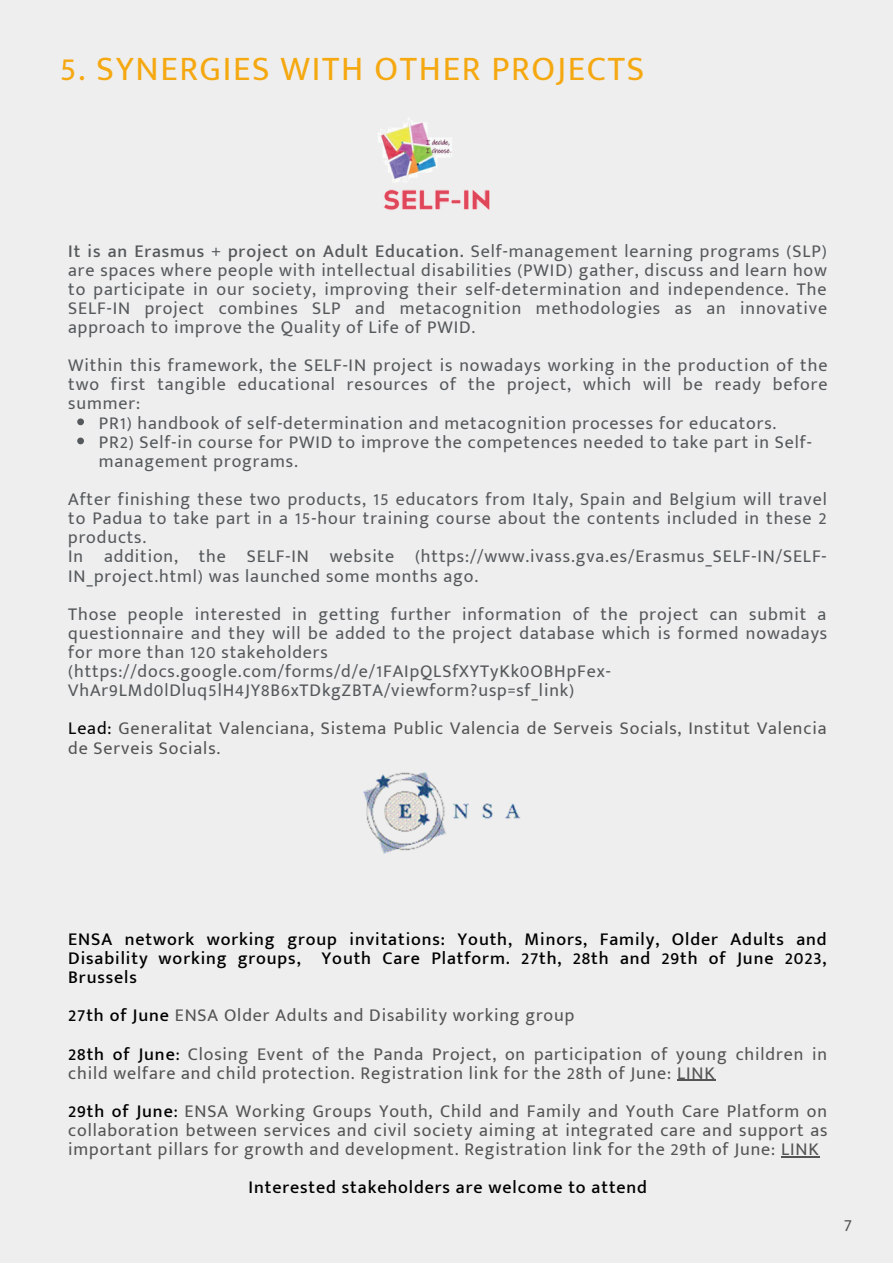
<style>
.page{position:relative;width:893px;height:1264px;background:#fff}
.page>*{position:absolute;margin:0;border:0;box-sizing:border-box;transform-origin:0 0}
.t1{font:34.5px "Mukta Mahee";letter-spacing:.05em;color:#f5a810}
.t2{font:18px/19px "Mukta Mahee";letter-spacing:.05em;color:#55595c;text-align:justify}
.t3{font:18px/19px "Mukta Mahee";letter-spacing:.05em;color:#545454}
.t4{font:500 18px/19px "Mukta Mahee";letter-spacing:.05em;color:#000;text-align:justify}
.s1{font-weight:500}
.s2{color:#000}
.s3{font-weight:500;color:#000}
</style>
<div class="page">
<div style="left:0;top:0;width:892px;height:1262px;background:#eee"></div>
<svg style="left:77px;top:418px;width:7px;height:7px"></svg>
<svg style="left:77px;top:437px;width:7px;height:7px"></svg>
<hr style="left:677px;top:1079px;width:38px;height:1px;background:#545454">
<hr style="left:781px;top:1156px;width:38px;height:1px;background:#545454">
<img style="left:378px;top:118px;width:112px;height:93px">
<img style="left:363px;top:772px;width:158px;height:81px">
<p class="t1" style="left:60px;top:48px;width:585px">5. SYNERGIES WITH OTHER PROJECTS</p>
<p class="t2" style="left:68px;top:241px;width:760px"><span class="s1">It is an Erasmus + project on Adult Education.</span> Self-management learning programs (SLP) are spaces where people with intellectual disabilities (PWID) gather, discuss and learn how to participate in our society, improving their self-determination and independence. The SELF-IN project combines SLP and metacognition methodologies as an innovative approach to improve the Quality of Life of PWID.</p>
<p class="t2" style="left:68px;top:355px;width:760px">Within this framework, the SELF-IN project is nowadays working in the production of the two first tangible educational resources of the project, which will be ready before summer:</p>
<p class="t2" style="left:99px;top:413px;width:679px">PR1) handbook of self-determination and metacognition processes for educators.</p>
<p class="t2" style="left:99px;top:432px;width:714px">PR2) Self-in course for PWID to improve the competences needed to take part in Self&shy;management programs.</p>
<p class="t2" style="left:68px;top:489px;width:760px">After finishing these two products, 15 educators from Italy, Spain and Belgium will travel to Padua to take part in a 15-hour training course about the contents included in these 2 products.</p>
<p class="t2" style="left:68px;top:546px;width:759px">In addition, the SELF-IN website (https://www.ivass.gva.es/Erasmus_SELF-IN/SELF-<br>IN_project.html) was launched some months ago.</p>
<p class="t2" style="left:68px;top:604px;width:760px">Those people interested in getting further information of the project can submit a questionnaire and they will be added to the project database which is formed nowadays for more than 120 stakeholders</p>
<p class="t2" style="left:68px;top:661px;width:544px">(https://docs.google.com/forms/d/e/1FAIpQLSfXYTyKk0OBHpFex-<br>VhAr9LMd0lDluq5lH4JY8B6xTDkgZBTA/viewform?usp=sf_link)</p>
<p class="t3" style="left:68px;top:718px;width:759px"><span class="s2">Lead:</span> Generalitat Valenciana, Sistema Public Valencia de Serveis Socials, Institut Valencia de Serveis Socials.</p>
<p class="t4" style="left:68px;top:929px;width:760px">ENSA network working group invitations: Youth, Minors, Family, Older Adults and Disability working groups, Youth Care Platform. 27th, 28th and 29th of June 2023, Brussels</p>
<p class="t3" style="left:68px;top:1005px;width:507px"><span class="s3">27th of June</span> ENSA Older Adults and Disability working group</p>
<p class="t3" style="left:68px;top:1043px;width:760px"><span class="s3">28th of June</span><span class="s2">:</span> Closing Event of the Panda Project, on participation of young children in child welfare and child protection. Registration link for the 28th of June: LINK</p>
<p class="t3" style="left:68px;top:1101px;width:760px;text-align:justify"><span class="s3">29th of June</span><span class="s2">:</span> ENSA Working Groups Youth, Child and Family and Youth Care Platform on collaboration between services and civil society aiming at integrated care and support as important pillars for growth and development. Registration link for the 29th of June: LINK</p>
<p class="t4" style="left:248px;top:1177px;width:400px">Interested stakeholders are welcome to attend</p>
<p class="t3" style="left:843px;top:1215px;width:10px">7</p>
</div>
